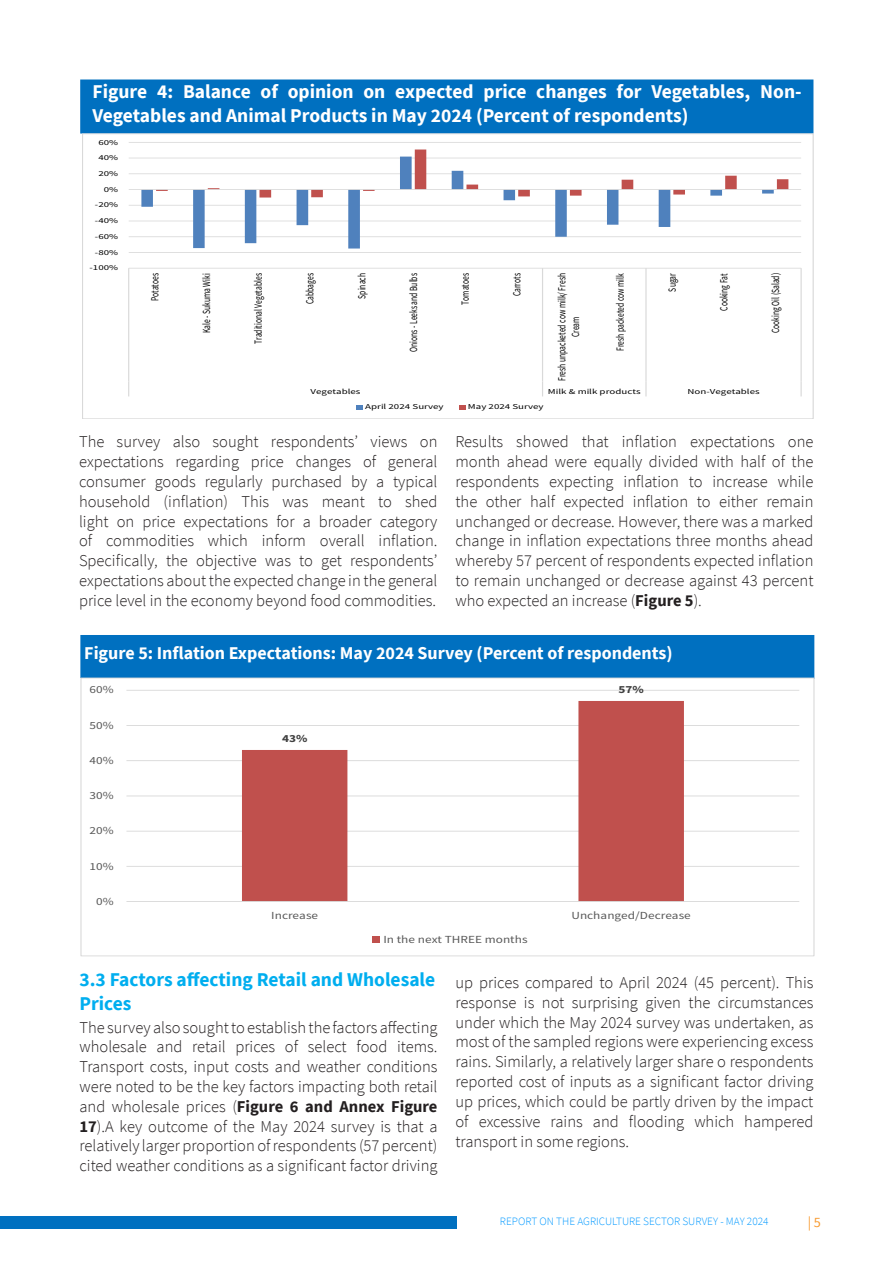
<style>
.page{position:relative;width:893px;height:1263px;background:#fff}
.page>*{position:absolute;margin:0;border:0;box-sizing:border-box;transform-origin:0 0}
.t1{font:700 19.5px/24px "Source Sans Pro";color:#fff}
.t2{font:700 19.5px/24px "Source Sans Pro";color:#00aeef}
.t3{font:700 18px "Source Sans Pro";color:#fff}
.t4{font:300 16.5px/19.8px "Source Sans Pro";color:#231f20;text-align:justify}
.t5{font:14.25px "Source Sans Pro";color:#f89b31}
.t6{font:300 11.25px "Source Sans Pro";color:#09f}
.t7{font:10.8px/13.6px "Source Sans Pro";color:#000;text-align:center;scale:.69 1}
.t8{font:10.8px "Source Sans Pro";color:#595959;scale:1.22 1}
.t9{font:700 10.8px "Source Sans Pro";color:#404040;scale:1.22 1}
.t10{font:7.5px "Source Sans Pro";color:#000;scale:1.45 1}
.s1{font-weight:700}
</style>
<div class="page">
<div style="left:0;top:1217px;width:457px;height:12px;background:#0070c0"></div>
<div style="left:80px;top:635px;width:734px;height:44px;background:#0070c0;border:3px solid #0070c0"></div>
<hr style="left:126px;top:866px;width:673px;height:1px;background:#d9d9d9">
<hr style="left:126px;top:831px;width:673px;height:1px;background:#d9d9d9">
<hr style="left:126px;top:795px;width:673px;height:1px;background:#d9d9d9">
<hr style="left:126px;top:760px;width:673px;height:1px;background:#d9d9d9">
<hr style="left:126px;top:725px;width:673px;height:1px;background:#d9d9d9">
<hr style="left:126px;top:690px;width:673px;height:1px;background:#d9d9d9">
<svg style="left:242px;top:701px;width:442px;height:200px"></svg>
<hr style="left:126px;top:901px;width:673px;height:1px;background:#d9d9d9">
<div style="left:373px;top:936px;width:7px;height:6px;background:#c0504d"></div>
<div style="left:80px;top:80px;width:733px;height:54px;background:#0070c0;border:3px solid #0070c0"></div>
<hr style="left:129px;top:268px;width:672px;height:1px;background:#d9d9d9">
<hr style="left:129px;top:252px;width:672px;height:1px;background:#d9d9d9">
<hr style="left:129px;top:236px;width:672px;height:1px;background:#d9d9d9">
<hr style="left:129px;top:221px;width:672px;height:1px;background:#d9d9d9">
<hr style="left:129px;top:205px;width:672px;height:1px;background:#d9d9d9">
<hr style="left:129px;top:173px;width:672px;height:1px;background:#d9d9d9">
<hr style="left:129px;top:158px;width:672px;height:1px;background:#d9d9d9">
<hr style="left:129px;top:142px;width:672px;height:1px;background:#d9d9d9">
<svg style="left:141px;top:157px;width:633px;height:91px"></svg>
<svg style="left:156px;top:150px;width:632px;height:48px"></svg>
<hr style="left:129px;top:189px;width:672px;height:1px;background:#d9d9d9">
<hr style="left:128px;top:268px;width:1px;height:113px;background:#d9d9d9">
<hr style="left:542px;top:268px;width:1px;height:113px;background:#d9d9d9">
<hr style="left:646px;top:268px;width:1px;height:113px;background:#d9d9d9">
<hr style="left:801px;top:268px;width:1px;height:113px;background:#d9d9d9">
<svg style="left:128px;top:381px;width:1px;height:15px"></svg>
<svg style="left:542px;top:381px;width:1px;height:15px"></svg>
<svg style="left:646px;top:381px;width:1px;height:15px"></svg>
<svg style="left:801px;top:381px;width:1px;height:15px"></svg>
<svg style="left:356px;top:405px;width:7px;height:4px"></svg>
<svg style="left:459px;top:405px;width:6px;height:4px"></svg>
<p class="t1" style="left:93px;top:79px;width:711px">Figure 4: Balance of opinion on expected price changes for Vegetables, Non-<br>Vegetables and Animal Products in May 2024 (Percent of respondents)</p>
<p class="t10" style="left:98px;top:137px;width:15px">60%</p>
<p class="t10" style="left:98px;top:153px;width:15px">40%</p>
<p class="t10" style="left:98px;top:169px;width:15px">20%</p>
<p class="t10" style="left:104px;top:184px;width:11px">0%</p>
<p class="t10" style="left:95px;top:200px;width:18px">-20%</p>
<p class="t10" style="left:95px;top:216px;width:18px">-40%</p>
<p class="t10" style="left:95px;top:232px;width:18px">-60%</p>
<p class="t10" style="left:95px;top:247px;width:18px">-80%</p>
<p class="t10" style="left:90px;top:263px;width:21px">-100%</p>
<p class="t7" style="left:148px;top:301px;width:42px;rotate:-90deg">Potatoes</p>
<p class="t7" style="left:200px;top:333px;width:89px;rotate:-90deg">Kale - Sukuma Wiki</p>
<p class="t7" style="left:251px;top:344px;width:104px;rotate:-90deg">Traditional Vegetables</p>
<p class="t7" style="left:303px;top:304px;width:46px;rotate:-90deg">Cabbages</p>
<p class="t7" style="left:355px;top:299px;width:39px;rotate:-90deg">Spinach</p>
<p class="t7" style="left:407px;top:352px;width:116px;rotate:-90deg">Onions - Leeks and Bulbs</p>
<p class="t7" style="left:458px;top:305px;width:48px;rotate:-90deg">Tomatoes</p>
<p class="t7" style="left:510px;top:296px;width:35px;rotate:-90deg">Carrots</p>
<p class="t7" style="left:555px;top:381px;width:158px;rotate:-90deg">Fresh unpacketed cow milk/ Fresh<br>Cream</p>
<p class="t7" style="left:613px;top:351px;width:115px;rotate:-90deg">Fresh packeted cow milk</p>
<p class="t7" style="left:665px;top:291px;width:28px;rotate:-90deg">Sugar</p>
<p class="t7" style="left:717px;top:311px;width:56px;rotate:-90deg">Cooking Fat</p>
<p class="t7" style="left:769px;top:333px;width:89px;rotate:-90deg">Cooking Oil (Salad)</p>
<p class="t10" style="left:311px;top:387px;width:36px">Vegetables</p>
<p class="t10" style="left:548px;top:387px;width:66px">Milk &amp; milk products</p>
<p class="t10" style="left:687px;top:387px;width:51px">Non-Vegetables</p>
<p class="t10" style="left:365px;top:402px;width:56px">April 2024 Survey</p>
<p class="t10" style="left:468px;top:402px;width:54px">May 2024 Survey</p>
<p class="t4" style="left:79px;top:432px;width:360px">The survey also sought respondents’ views on expectations regarding price changes of general consumer goods regularly purchased by a typical household (inflation) This was meant to shed light on price expectations for a broader category of commodities which inform overall inflation.<br>Specifically, the objective was to get respondents’ expectations about the expected change in the general price level in the economy beyond food commodities.</p>
<p class="t4" style="left:455px;top:432px;width:359px">Results showed that inflation expectations one month ahead were equally divided with half of the respondents expecting inflation to increase while the other half expected inflation to either remain unchanged or decrease. However, there was a marked change in inflation expectations three months ahead whereby 57 percent of respondents expected inflation to remain unchanged or decrease against 43 percent who expected an increase (<span class="s1">Figure 5</span>).</p>
<p class="t3" style="left:84px;top:641px;width:590px">Figure 5: Inflation Expectations: May 2024 Survey (Percent of respondents)</p>
<p class="t8" style="left:90px;top:683px;width:21px">60%</p>
<p class="t8" style="left:90px;top:718px;width:21px">50%</p>
<p class="t8" style="left:90px;top:753px;width:21px">40%</p>
<p class="t8" style="left:90px;top:789px;width:21px">30%</p>
<p class="t8" style="left:90px;top:824px;width:21px">20%</p>
<p class="t8" style="left:90px;top:859px;width:21px">10%</p>
<p class="t8" style="left:96px;top:894px;width:16px">0%</p>
<p class="t9" style="left:282px;top:731px;width:22px">43%</p>
<p class="t9" style="left:618px;top:682px;width:22px">57%</p>
<p class="t8" style="left:271px;top:909px;width:40px">Increase</p>
<p class="t8" style="left:571px;top:909px;width:99px">Unchanged/Decrease</p>
<p class="t8" style="left:383px;top:932px;width:120px">In the next THREE months</p>
<p class="t2" style="left:80px;top:967px;width:357px">3.3 Factors affecting Retail and Wholesale<br>Prices</p>
<p class="t4" style="left:80px;top:1017px;width:359px">The survey also sought to establish the factors affecting wholesale and retail prices of select food items.<br>Transport costs, input costs and weather conditions were noted to be the key factors impacting both retail and wholesale prices (<span class="s1">Figure 6 and Annex Figure 17</span>).A key outcome of the May 2024 survey is that a relatively larger proportion of respondents (57 percent) cited weather conditions as a significant factor driving</p>
<p class="t4" style="left:455px;top:973px;width:359px">up prices compared to April 2024 (45 percent). This response is not surprising given the circumstances under which the May 2024 survey was undertaken, as most of the sampled regions were experiencing excess rains. Similarly, a relatively larger share o respondents reported cost of inputs as a significant factor driving up prices, which could be partly driven by the impact of excessive rains and flooding which hampered transport in some regions.</p>
<p class="t6" style="left:500px;top:1214px;width:270px">REPORT ON THE AGRICULTURE SECTOR SURVEY - MAY 2024</p>
<p class="t5" style="left:808px;top:1213px;width:15px">| 5</p>
</div>
